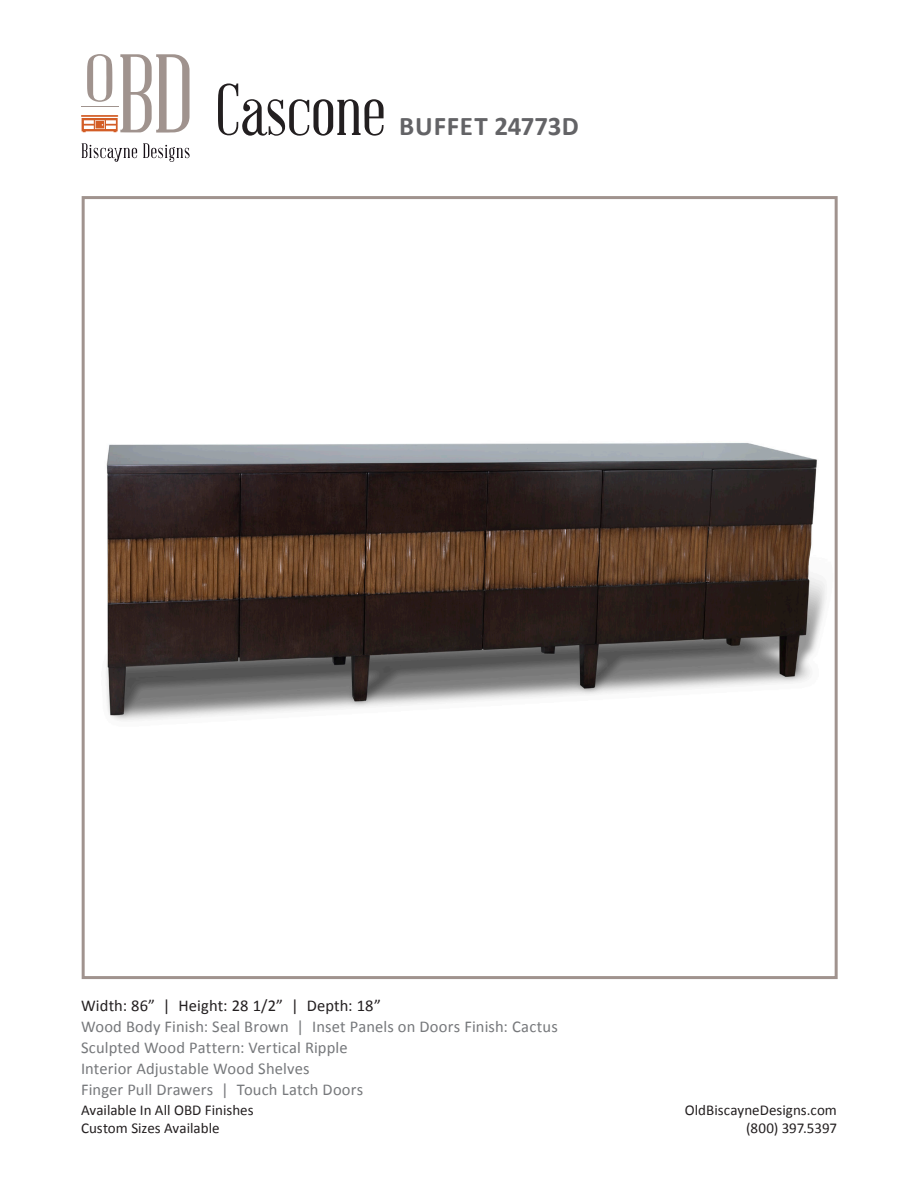
<style>
.page{position:relative;width:918px;height:1188px;background:#fff}
.page>*{position:absolute;margin:0;border:0;box-sizing:border-box;transform-origin:0 0}
.t1{font:72px "Abraham Lincoln";color:#231f20}
.t2{font:700 27px "Calibri";letter-spacing:.02em;color:#636366}
.t3{font:16.5px "Calibri";letter-spacing:.01em;color:#76787b}
.t4{font:16.5px "Calibri";letter-spacing:.01em;color:#231f20}
.t5{font:15px "Calibri";color:#231f20}
</style>
<div class="page">
<svg style="left:82px;top:143px;width:55px;height:19px"></svg>
<svg style="left:143px;top:143px;width:47px;height:19px"></svg>
<svg style="left:81px;top:54px;width:109px;height:79px"></svg>
<img style="left:106px;top:443px;width:720px;height:278px">
<div style="left:82px;top:196px;width:756px;height:783px;border:3px solid #a0938e"></div>
<p class="t1" style="left:216px;top:72px;width:171px">Cascone</p>
<p class="t2" style="left:399px;top:107px;width:181px">BUFFET 24773D</p>
<p class="t4" style="left:81px;top:994px;width:301px">Width: 86” | Height: 28 1/2” | Depth: 18”</p>
<p class="t3" style="left:81px;top:1015px;width:478px">Wood Body Finish: Seal Brown | Inset Panels on Doors Finish: Cactus</p>
<p class="t3" style="left:81px;top:1036px;width:268px">Sculpted Wood Pattern: Vertical Ripple</p>
<p class="t3" style="left:81px;top:1057px;width:230px">Interior Adjustable Wood Shelves</p>
<p class="t3" style="left:81px;top:1078px;width:284px">Finger Pull Drawers | Touch Latch Doors</p>
<p class="t5" style="left:81px;top:1100px;width:174px">Available In All OBD Finishes</p>
<p class="t5" style="left:685px;top:1100px;width:154px">OldBiscayneDesigns.com</p>
<p class="t5" style="left:81px;top:1118px;width:140px">Custom Sizes Available</p>
<p class="t5" style="left:746px;top:1118px;width:92px">(800) 397.5397</p>
</div>
